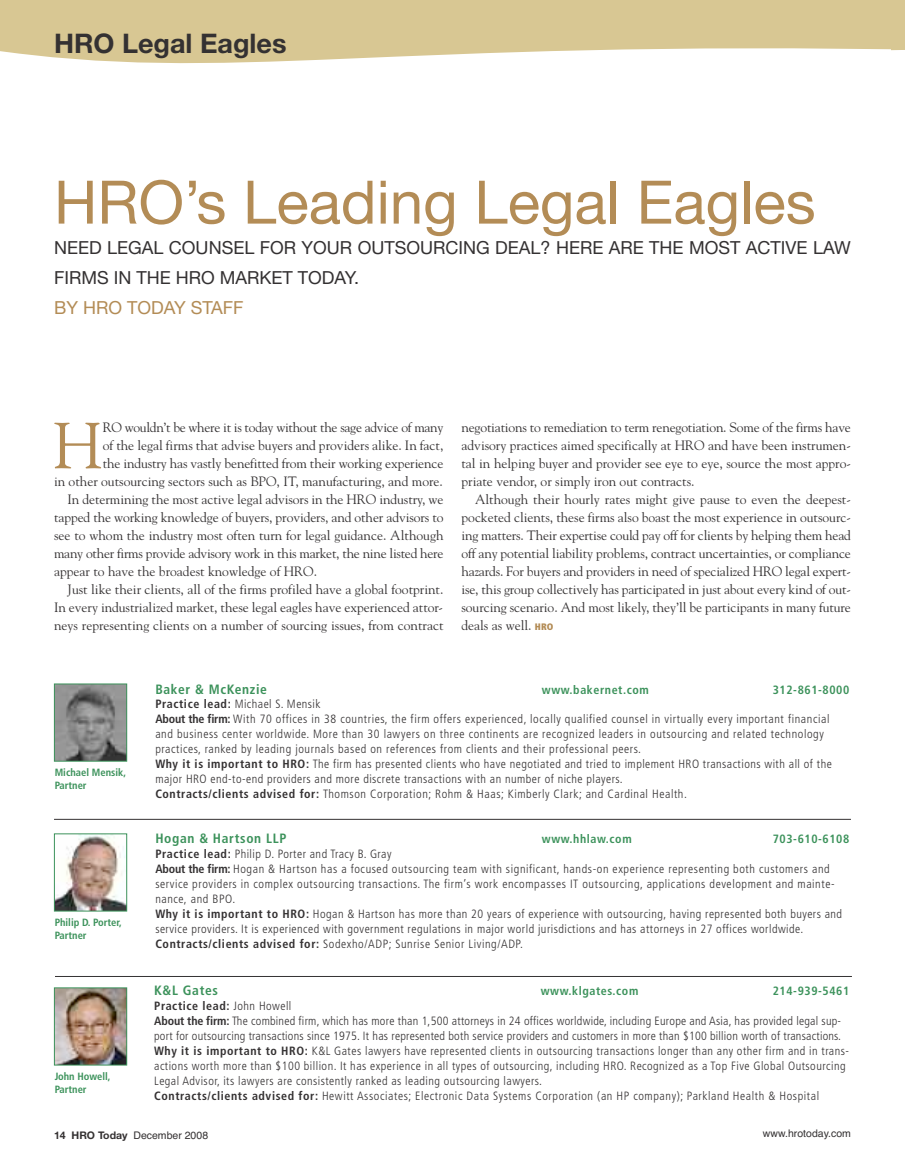
<style>
.page{position:relative;width:905px;height:1175px;background:#fff}
.page>*{position:absolute;margin:0;border:0;box-sizing:border-box;transform-origin:0 0}
.t1{font:64.65px "Goudy";color:#b38c56}
.t2{font:60px "Helvetica Neue";color:#b38c56}
.t3{font:700 27px "Helvetica Neue";color:#343132}
.t4{font:18px/30px "Helvetica Neue";color:#343132}
.t5{font:18px "Helvetica Neue";color:#b38c56}
.t6{font:13.5px/18px "Goudy";letter-spacing:-.005em;color:#343132;text-align:justify}
.t7{font:700 condensed 13.5px "Frutiger";letter-spacing:.05em;color:#3c925b}
.t8{font:300 condensed 12px/15px "Frutiger";letter-spacing:.04em;color:#343132}
.t9{font:700 condensed 12px "Frutiger";letter-spacing:.05em;color:#3c925b}
.t10{font:700 condensed 10.5px/12.6px "Frutiger";color:#3c925b}
.t11{font:10.5px "Helvetica";color:#343132}
.s1{font-family:"Frutiger";font-weight:900;font-stretch:condensed;font-size:9.3px;color:#b38c56}
.s2{font-weight:700}
.s3{font-family:"Helvetica Neue";font-weight:700}
</style>
<div class="page">
<svg style="left:0;top:0;width:904px;height:63px;background:#ddcea1"></svg>
<img style="left:56px;top:685px;width:69px;height:74px">
<div style="left:54px;top:683px;width:73px;height:78px;border:1px solid #3c925b"></div>
<img style="left:56px;top:835px;width:69px;height:74px">
<div style="left:54px;top:833px;width:73px;height:78px;border:1px solid #3c925b"></div>
<img style="left:56px;top:989px;width:69px;height:74px">
<div style="left:54px;top:987px;width:73px;height:78px;border:1px solid #3c925b"></div>
<hr style="left:54px;top:819px;width:796px;height:1px;background:#343132">
<hr style="left:55px;top:976px;width:796px;height:1px;background:#343132">
<h3 class="t3" style="left:54px;top:27px;width:234px">HRO Legal Eagles</h3>
<h2 class="t2" style="left:54px;top:166px;width:763px">HRO’s Leading Legal Eagles</h2>
<h3 class="t4" style="left:54px;top:232px;width:798px">NEED LEGAL COUNSEL FOR YOUR OUTSOURCING DEAL? HERE ARE THE MOST ACTIVE LAW<br>FIRMS IN THE HRO MARKET TODAY.</h3>
<h3 class="t5" style="left:54px;top:296px;width:191px">BY HRO TODAY STAFF</h3>
<h1 class="t1" style="left:53px;top:405px;width:52px">H</h1>
<p class="t6" style="left:103px;top:418px;width:342px">RO wouldn’t be where it is today without the sage advice of many</p>
<p class="t6" style="left:103px;top:436px;width:342px">of the legal firms that advise buyers and providers alike. In fact,</p>
<p class="t6" style="left:103px;top:454px;width:342px">the industry has vastly benefitted from their working experience</p>
<p class="t6" style="left:54px;top:472px;width:390px">in other outsourcing sectors such as BPO, IT, manufacturing, and more.</p>
<p class="t6" style="left:68px;top:490px;width:377px">In determining the most active legal advisors in the HRO industry, we</p>
<p class="t6" style="left:54px;top:508px;width:391px">tapped the working knowledge of buyers, providers, and other advisors to</p>
<p class="t6" style="left:54px;top:526px;width:391px">see to whom the industry most often turn for legal guidance. Although</p>
<p class="t6" style="left:54px;top:544px;width:391px">many other firms provide advisory work in this market, the nine listed here</p>
<p class="t6" style="left:54px;top:562px;width:265px">appear to have the broadest knowledge of HRO.</p>
<p class="t6" style="left:68px;top:580px;width:377px">Just like their clients, all of the firms profiled have a global footprint.</p>
<p class="t6" style="left:54px;top:598px;width:390px">In every industrialized market, these legal eagles have experienced attor-</p>
<p class="t6" style="left:54px;top:616px;width:391px">neys representing clients on a number of sourcing issues, from contract</p>
<p class="t6" style="left:461px;top:418px;width:391px">negotiations to remediation to term renegotiation. Some of the firms have advisory practices aimed specifically at HRO and have been instrumen&shy;tal in helping buyer and provider see eye to eye, source the most appro&shy;priate vendor, or simply iron out contracts.</p>
<p class="t6" style="left:461px;top:490px;width:391px;text-indent:14px">Although their hourly rates might give pause to even the deepest&shy;pocketed clients, these firms also boast the most experience in outsourc&shy;ing matters. Their expertise could pay off for clients by helping them head off any potential liability problems, contract uncertainties, or compliance hazards. For buyers and providers in need of specialized HRO legal expert&shy;ise, this group collectively has participated in just about every kind of out&shy;sourcing scenario. And most likely, they’ll be participants in many future deals as well. <span class="s1">HRO</span></p>
<p class="t10" style="left:55px;top:766px;width:73px">Michael Mensik,<br>Partner</p>
<p class="t10" style="left:55px;top:916px;width:68px">Philip D. Porter,<br>Partner</p>
<p class="t10" style="left:55px;top:1070px;width:57px">John Howell,<br>Partner</p>
<p class="t7" style="left:155px;top:681px;width:113px">Baker &amp; McKenzie</p>
<p class="t9" style="left:542px;top:683px;width:108px">www.bakernet.com</p>
<p class="t9" style="left:772px;top:683px;width:78px">312-861-8000</p>
<p class="t8" style="left:155px;top:697px;width:678px"><span class="s2">Practice lead:</span> Michael S. Mensik<br><span class="s2">About the firm:</span> With 70 offices in 38 countries, the firm offers experienced, locally qualified counsel in virtually every important financial and business center worldwide. More than 30 lawyers on three continents are recognized leaders in outsourcing and related technology practices, ranked by leading journals based on references from clients and their professional peers.<br><span class="s2">Why it is important to HRO:</span> The firm has presented clients who have negotiated and tried to implement HRO transactions with all of the major HRO end-to-end providers and more discrete transactions with an number of niche players.<br><span class="s2">Contracts/clients advised for:</span> Thomson Corporation; Rohm &amp; Haas; Kimberly Clark; and Cardinal Health.</p>
<p class="t7" style="left:155px;top:830px;width:133px">Hogan &amp; Hartson LLP</p>
<p class="t9" style="left:542px;top:831px;width:91px">www.hhlaw.com</p>
<p class="t9" style="left:772px;top:831px;width:78px">703-610-6108</p>
<p class="t8" style="left:155px;top:846px;width:688px"><span class="s2">Practice lead:</span> Philip D. Porter and Tracy B. Gray<br><span class="s2">About the firm:</span> Hogan &amp; Hartson has a focused outsourcing team with significant, hands-on experience representing both customers and service providers in complex outsourcing transactions. The firm’s work encompasses IT outsourcing, applications development and mainte&shy;nance, and BPO.<br><span class="s2">Why it is important to HRO:</span> Hogan &amp; Hartson has more than 20 years of experience with outsourcing, having represented both buyers and service providers. It is experienced with government regulations in major world jurisdictions and has attorneys in 27 offices worldwide.<br><span class="s2">Contracts/clients advised for:</span> Sodexho/ADP; Sunrise Senior Living/ADP.</p>
<p class="t7" style="left:154px;top:982px;width:65px">K&amp;L Gates</p>
<p class="t9" style="left:541px;top:984px;width:99px">www.klgates.com</p>
<p class="t9" style="left:772px;top:984px;width:78px">214-939-5461</p>
<p class="t8" style="left:154px;top:998px;width:696px"><span class="s2">Practice lead:</span> John Howell<br><span class="s2">About the firm:</span> The combined firm, which has more than 1,500 attorneys in 24 offices worldwide, including Europe and Asia, has provided legal sup&shy;port for outsourcing transactions since 1975. It has represented both service providers and customers in more than $100 billion worth of transactions.<br><span class="s2">Why it is important to HRO:</span> K&amp;L Gates lawyers have represented clients in outsourcing transactions longer than any other firm and in trans&shy;actions worth more than $100 billion. It has experience in all types of outsourcing, including HRO. Recognized as a Top Five Global Outsourcing Legal Advisor, its lawyers are consistently ranked as leading outsourcing lawyers.<br><span class="s2">Contracts/clients advised for:</span> Hewitt Associates; Electronic Data Systems Corporation (an HP company); Parkland Health &amp; Hospital</p>
<p class="t11" style="left:54px;top:1126px;width:156px"><span class="s3">14 HRO Today</span> December 2008</p>
<p class="t11" style="left:763px;top:1123px;width:89px">www.hrotoday.com</p>
</div>
